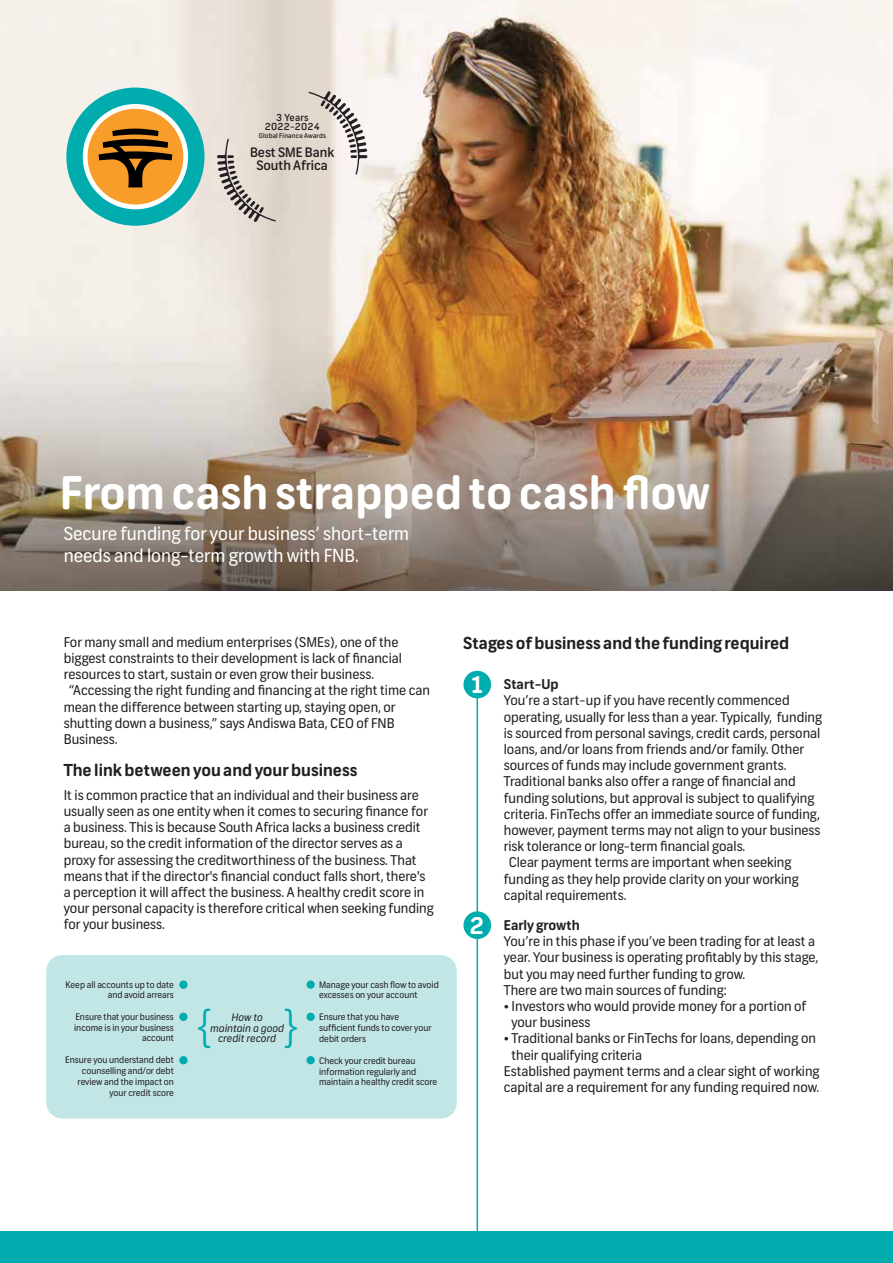
<style>
.page{position:relative;width:893px;height:1263px;background:#fff}
.page>*{position:absolute;margin:0;border:0;box-sizing:border-box;transform-origin:0 0}
.t1{font:700 45px "FNB Sans";color:#fff}
.t2{font:300 43.5px "FNB Sans";color:#00acae}
.t3{font:700 22.95px "FNB Sans";color:#fff}
.t4{font:18px/21.6px "FNB Sans";color:#fff}
.t5{font:700 16.5px "FNB Sans";color:#231f20}
.t6{font:13.5px/16.2px "FNB Sans";color:#231f20}
.t7{font:700 13.5px "FNB Sans";color:#231f20}
.t8{font:500 13.05px/13.8px "FNB Sans";color:#231f20;text-align:center}
.t9{font:italic 10.5px/10.5px "FNB Sans";color:#231f20;text-align:center}
.t10{font:500 9.6px/9.6px "FNB Sans";letter-spacing:.02em;color:#231f20;text-align:center}
.t11{font:9px/10.8px "FNB Sans";color:#231f20;text-align:right}
.t12{font:500 6.6px "FNB Sans";letter-spacing:.02em;color:#231f20}
</style>
<div class="page">
<img style="left:0;top:0;width:893px;height:591px">
<hr style="left:477px;top:680px;width:1px;height:583px;background:#00acae">
<div style="left:46px;top:955px;width:411px;height:163px;background:#c2e6e6;border-radius:16px"></div>
<div style="left:463px;top:911px;width:28px;height:28px;background:#00acae;border-radius:50%"></div>
<div style="left:179px;top:980px;width:9px;height:9px;background:#00acae;border-radius:50%"></div>
<div style="left:179px;top:1013px;width:9px;height:8px;background:#00acae;border-radius:50%"></div>
<div style="left:179px;top:1056px;width:9px;height:8px;background:#00acae;border-radius:50%"></div>
<div style="left:306px;top:980px;width:9px;height:9px;background:#00acae;border-radius:50%"></div>
<div style="left:306px;top:1013px;width:9px;height:8px;background:#00acae;border-radius:50%"></div>
<div style="left:306px;top:1056px;width:9px;height:8px;background:#00acae;border-radius:50%"></div>
<div style="left:0;top:1231px;width:893px;height:32px;background:#00acae"></div>
<div style="left:463px;top:671px;width:28px;height:27px;background:#00acae;border-radius:50%"></div>
<svg style="left:217px;top:91px;width:150px;height:131px;background:#d9d1c9"></svg>
<div style="left:66px;top:88px;width:139px;height:138px;background:#00acae;border-radius:50%"></div>
<svg style="left:83px;top:104px;width:105px;height:105px"></svg>
<p class="t10" style="left:265px;top:112px;width:57px">3 Years<br>2022-2024</p>
<p class="t12" style="left:259px;top:131px;width:69px">Global Finance Awards</p>
<p class="t8" style="left:250px;top:145px;width:86px">Best SME Bank<br>South Africa</p>
<h1 class="t1" style="left:60px;top:465px;width:651px">From cash strapped to cash flow</h1>
<h3 class="t4" style="left:64px;top:523px;width:347px">Secure funding for your business’ short-term needs and long-term growth with FNB.</h3>
<p class="t6" style="left:64px;top:634px;width:336px">For many small and medium enterprises (SMEs), one of the</p>
<p class="t6" style="left:64px;top:650px;width:340px">biggest constraints to their development is lack of financial</p>
<p class="t6" style="left:64px;top:666px;width:312px">resources to start, sustain or even grow their business.</p>
<p class="t6" style="left:69px;top:682px;width:363px">“Accessing the right funding and financing at the right time can</p>
<p class="t6" style="left:64px;top:699px;width:333px">mean the difference between starting up, staying open, or</p>
<p class="t6" style="left:64px;top:715px;width:332px">shutting down a business,” says Andiswa Bata, CEO of FNB</p>
<p class="t6" style="left:64px;top:731px;width:55px">Business.</p>
<p class="t5" style="left:64px;top:760px;width:295px">The link between you and your business</p>
<p class="t6" style="left:64px;top:787px;width:371px">It is common practice that an individual and their business are usually seen as one entity when it comes to securing finance for a business. This is because South Africa lacks a business credit bureau, so the credit information of the director serves as a proxy for assessing the creditworthiness of the business. That means that if the director's financial conduct falls short, there's a perception it will affect the business. A healthy credit score in your personal capacity is therefore critical when seeking funding for your business.</p>
<p class="t11" style="left:66px;top:979px;width:110px">Keep all accounts up to date and avoid arrears</p>
<p class="t11" style="left:74px;top:1011px;width:101px">Ensure that your business income is in your business account</p>
<p class="t11" style="left:65px;top:1054px;width:110px">Ensure you understand debt counselling and/or debt review and the impact on your credit score</p>
<h2 class="t2" style="left:197px;top:1000px;width:17px">{</h2>
<p class="t9" style="left:210px;top:1012px;width:75px">How to maintain a good</p>
<p class="t9" style="left:218px;top:1033px;width:59px">credit record</p>
<p class="t11" style="left:319px;top:979px;width:121px;text-align:left">Manage your cash flow to avoid excesses on your account</p>
<p class="t11" style="left:319px;top:1011px;width:114px;text-align:left">Ensure that you have sufficient funds to cover your debit orders</p>
<p class="t11" style="left:319px;top:1055px;width:120px;text-align:left">Check your credit bureau information regularly and maintain a healthy credit score</p>
<p class="t5" style="left:463px;top:633px;width:327px">Stages of business and the funding required</p>
<h3 class="t3" style="left:470px;top:671px;width:16px">1</h3>
<h3 class="t3" style="left:470px;top:911px;width:16px">2</h3>
<p class="t7" style="left:504px;top:676px;width:56px">Start-Up</p>
<p class="t6" style="left:504px;top:693px;width:287px">You’re a start-up if you have recently commenced</p>
<p class="t6" style="left:504px;top:709px;width:320px">operating, usually for less than a year. Typically, funding</p>
<p class="t6" style="left:504px;top:725px;width:318px">is sourced from personal savings, credit cards, personal</p>
<p class="t6" style="left:504px;top:741px;width:302px">loans, and/or loans from friends and/or family. Other</p>
<p class="t6" style="left:504px;top:757px;width:284px">sources of funds may include government grants.</p>
<p class="t6" style="left:504px;top:774px;width:293px">Traditional banks also offer a range of financial and</p>
<p class="t6" style="left:504px;top:790px;width:312px">funding solutions, but approval is subject to qualifying</p>
<p class="t6" style="left:504px;top:806px;width:317px">criteria. FinTechs offer an immediate source of funding,</p>
<p class="t6" style="left:504px;top:822px;width:318px">however, payment terms may not align to your business</p>
<p class="t6" style="left:504px;top:838px;width:243px">risk tolerance or long-term financial goals.</p>
<p class="t6" style="left:509px;top:855px;width:284px">Clear payment terms are important when seeking</p>
<p class="t6" style="left:504px;top:871px;width:297px">funding as they help provide clarity on your working</p>
<p class="t6" style="left:504px;top:887px;width:124px">capital requirements.</p>
<p class="t7" style="left:504px;top:917px;width:78px">Early growth</p>
<p class="t6" style="left:504px;top:933px;width:316px">You’re in this phase if you’ve been trading for at least a year. Your business is operating profitably by this stage, but you may need further funding to grow.<br>There are two main sources of funding:</p>
<p class="t6" style="left:511px;top:998px;width:296px;text-indent:-8px">• Investors who would provide money for a portion of your business</p>
<p class="t6" style="left:504px;top:1030px;width:314px">• Traditional banks or FinTechs for loans, depending on</p>
<p class="t6" style="left:511px;top:1047px;width:132px">their qualifying criteria</p>
<p class="t6" style="left:504px;top:1063px;width:317px">Established payment terms and a clear sight of working</p>
<p class="t6" style="left:504px;top:1079px;width:317px">capital are a requirement for any funding required now.</p>
</div>
